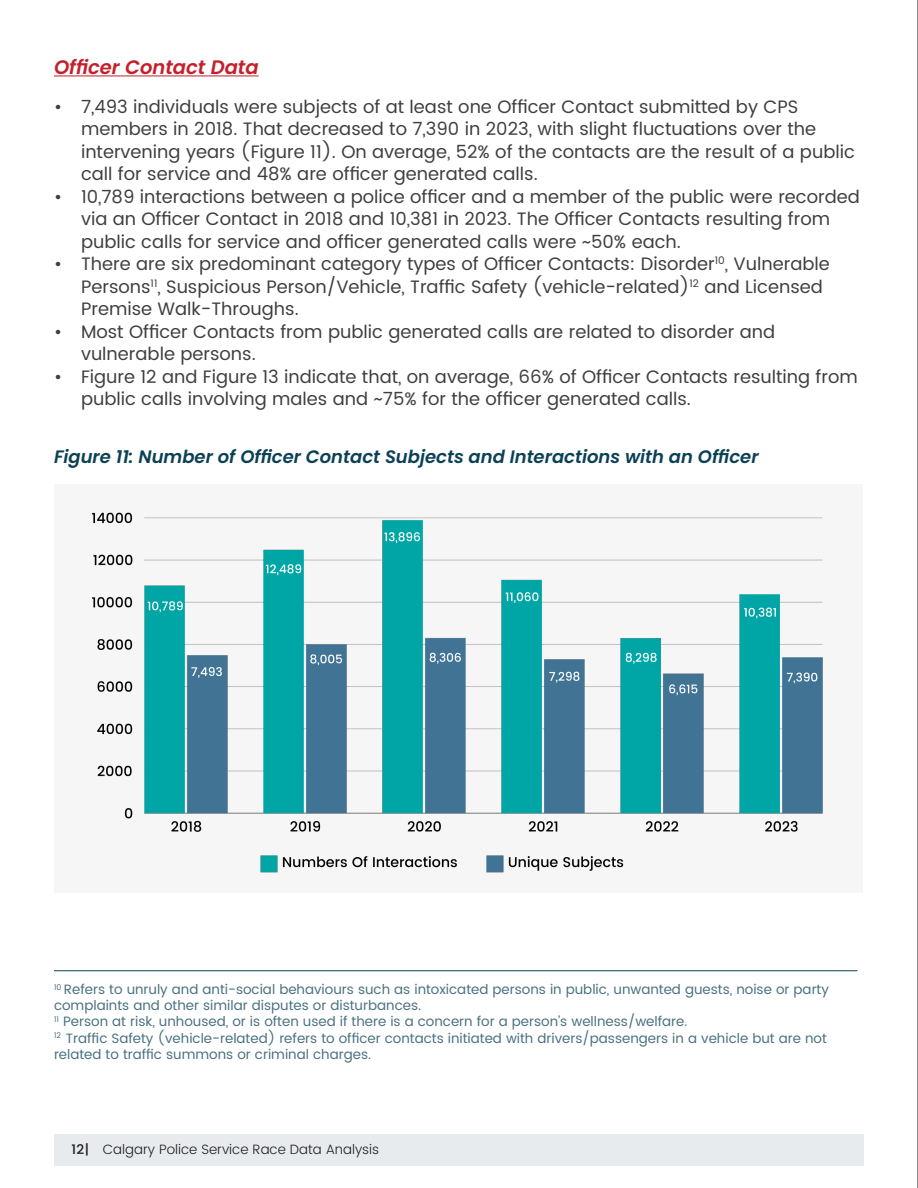
<style>
.page{position:relative;width:918px;height:1188px;background:#fff}
.page>*{position:absolute;margin:0;border:0;box-sizing:border-box;transform-origin:0 0}
.t1{font:italic 600 19.5px "Poppins";color:#c4202c}
.t2{font:18px/22.5px "Poppins";color:#3f3f3f}
.t3{font:italic 600 18px "Poppins";color:#0b4155}
.t4{font:13.5px/16.2px "Poppins";color:#0b4155}
.O_S_11_15{font:300 13.5px "Poppins";color:#231f20}
.O_R_12_17_25{font:500 13.5px "Poppins";color:#231f20}
</style>
<div class="page">
<div style="left:54px;top:485px;width:808px;height:408px;background:#f6f6f7"></div>
<div style="left:54px;top:1134px;width:810px;height:31px;background:#e7ebed"></div>
<hr style="left:54px;top:75px;width:205px;height:1px;background:#c4202c">
<hr style="left:54px;top:970px;width:804px;height:1px;background:#0b4155">
<img style="left:92px;top:512px;width:731px;height:361px">
<hr style="left:917px;top:0;width:1px;height:1188px;background:#636366">
<p class="t1" style="left:54px;top:56px;width:206px">Officer Contact Data</p>
<p class="t2" style="left:81px;top:96px;width:775px;text-indent:-27px">• 7,493 individuals were subjects of at least one Officer Contact submitted by CPS members in 2018. That decreased to 7,390 in 2023, with slight fluctuations over the intervening years (Figure 11). On average, 52% of the contacts are the result of a public call for service and 48% are officer generated calls.</p>
<p class="t2" style="left:81px;top:186px;width:780px;text-indent:-27px">• 10,789 interactions between a police officer and a member of the public were recorded via an Officer Contact in 2018 and 10,381 in 2023. The Officer Contacts resulting from public calls for service and officer generated calls were ~50% each.</p>
<p class="t2" style="left:81px;top:253px;width:750px;text-indent:-27px">• There are six predominant category types of Officer Contacts: Disorder<sup>10</sup>, Vulnerable<br>Persons<sup>11</sup>, Suspicious Person/Vehicle, Traffic Safety (vehicle-related)<sup>12</sup> and Licensed<br>Premise Walk-Throughs.</p>
<p class="t2" style="left:81px;top:321px;width:696px;text-indent:-27px">• Most Officer Contacts from public generated calls are related to disorder and vulnerable persons.</p>
<p class="t2" style="left:81px;top:366px;width:778px;text-indent:-27px">• Figure 12 and Figure 13 indicate that, on average, 66% of Officer Contacts resulting from public calls involving males and ~75% for the officer generated calls.</p>
<p class="t3" style="left:54px;top:446px;width:706px">Figure 11: Number of Officer Contact Subjects and Interactions with an Officer</p>
<p class="t4" style="left:54px;top:982px;width:776px"><sup>10</sup> Refers to unruly and anti-social behaviours such as intoxicated persons in public, unwanted guests, noise or party complaints and other similar disputes or disturbances.<br><sup>11</sup> Person at risk, unhoused, or is often used if there is a concern for a person’s wellness/welfare.<br><sup>12</sup> Traffic Safety (vehicle-related) refers to officer contacts initiated with drivers/passengers in a vehicle but are not related to traffic summons or criminal charges.</p>
<p class="O_R_12_17_25" style="left:72px;top:1139px;width:19px">12|</p>
<p class="O_S_11_15" style="left:103px;top:1140px;width:278px">Calgary Police Service Race Data Analysis</p>
</div>
